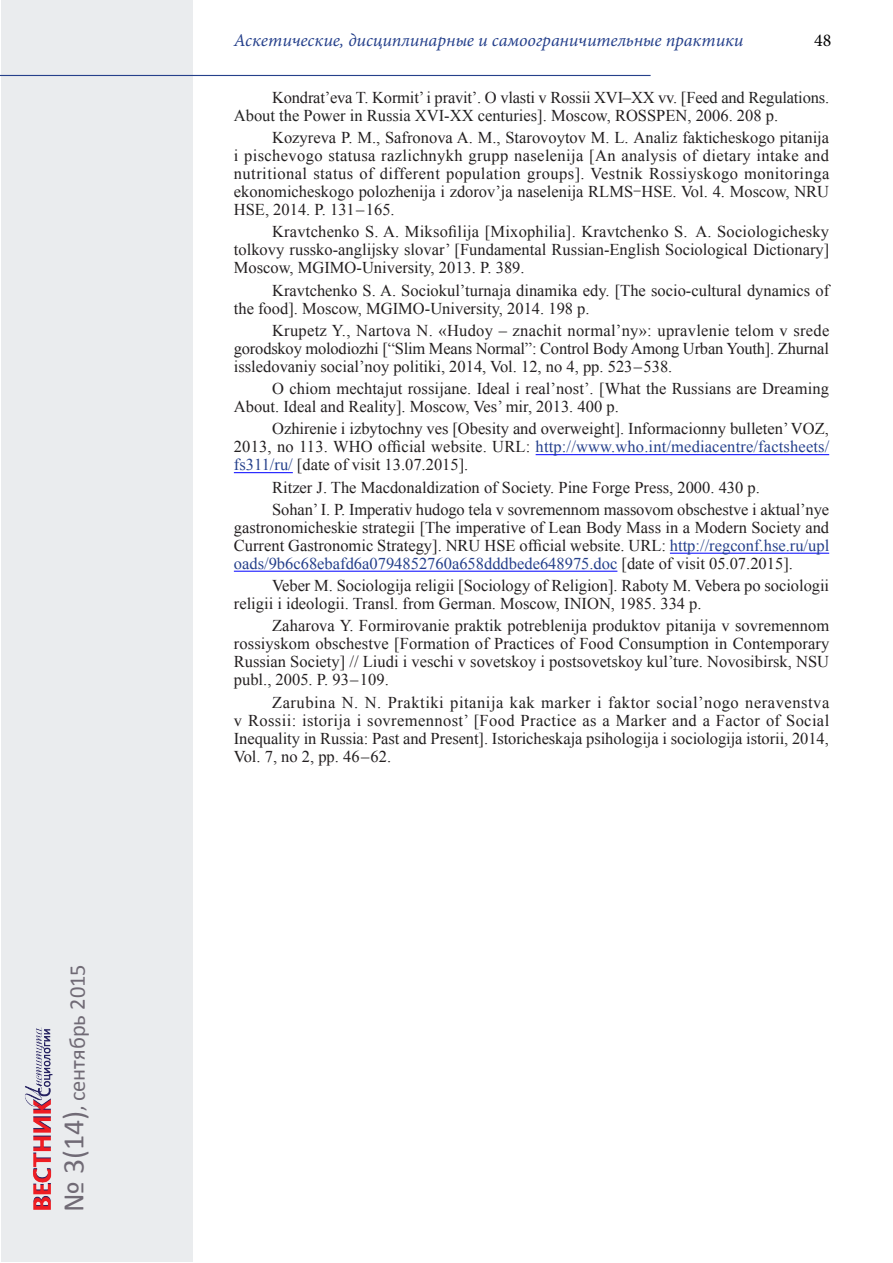
<style>
.page{position:relative;width:893px;height:1263px;background:#fff}
.page>*{position:absolute;margin:0;border:0;box-sizing:border-box;transform-origin:0 0}
.t1{font:22.5px "Calibri";color:#706a75}
.t2{font:italic 18px "Minion Pro";letter-spacing:-.005em;color:#25408b}
.t3{font:18px "Minion Pro";color:#000}
.Список_Библио_Summar{font:16.5px/18px "Times New Roman";color:#231f20;text-align:justify}
.s1{font-size:30px}
.s2{color:#222}
.s3{font-family:"MS Mincho"}
.s4{color:#25408b}
</style>
<div class="page">
<div style="left:1px;top:1px;width:192px;height:1261px;background:#eaecee"></div>
<hr style="left:0;top:75px;width:651px;height:1px;background:#25408b">
<hr style="left:536px;top:454px;width:293px;height:1px;background:#00f">
<hr style="left:234px;top:472px;width:59px;height:1px;background:#00f">
<hr style="left:670px;top:553px;width:159px;height:1px;background:#00f">
<hr style="left:234px;top:571px;width:383px;height:1px;background:#00f">
<img style="left:25px;top:1027px;width:28px;height:183px">
<h1 class="t1" style="left:63px;top:1212px;width:249px;rotate:-90deg"><span class="s1">№ 3(14)</span>, сентябрь 2015</h1>
<p class="t2" style="left:234px;top:28px;width:511px">Аскетические, дисциплинарные и самоограничительные практики</p>
<p class="t3" style="left:814px;top:29px;width:19px">48</p>
<p class="Список_Библио_Summar" style="left:234px;top:88px;width:597px;text-indent:38px">Kondrat’eva T. Kormit’ i pravit’. O vlasti v Rossii XVI–XX vv. [<span class="s2">Feed and Regulations.<br>About the Power in Russia XVI-XX centuries</span>]. Moscow, ROSSPEN, 2006. 208 p.</p>
<p class="Список_Библио_Summar" style="left:234px;top:128px;width:597px;text-indent:38px">Kozyreva P. M., Safronova A. M., Starovoytov M. L. Analiz fakticheskogo pitanija i pischevogo statusa razlichnykh grupp naselenija [An analysis of dietary intake and nutritional status of different population groups]. Vestnik Rossiyskogo monitoringa ekonomicheskogo polozhenija i zdorov’ja naselenija RLMS<span class="s3">‑</span>HSE. Vol. 4. Moscow, NRU HSE, 2014. P. 131 – 165.</p>
<p class="Список_Библио_Summar" style="left:234px;top:223px;width:597px;text-indent:38px">Kravtchenko S. A. Miksofilija [Mixophilia]. Kravtchenko S. A. Sociologichesky tolkovy russko-anglijsky slovar’ [Fundamental Russian-English Sociological Dictionary] Moscow, MGIMO-University, 2013. P. 389.</p>
<p class="Список_Библио_Summar" style="left:234px;top:281px;width:597px;text-indent:38px">Kravtchenko S. A. Sociokul’turnaja dinamika edy. [The socio-cultural dynamics of the food]. Moscow, MGIMO-University, 2014. 198 p.</p>
<p class="Список_Библио_Summar" style="left:234px;top:321px;width:597px;text-indent:38px">Krupetz Y., Nartova N. «Hudoy – znachit normal’ny»: upravlenie telom v srede gorodskoy molodiozhi [“Slim Means Normal”: Control Body Among Urban Youth]. Zhurnal issledovaniy social’noy politiki, 2014, Vol. 12, no 4, pp. 523 – 538.</p>
<p class="Список_Библио_Summar" style="left:234px;top:379px;width:597px;text-indent:38px">O chiom mechtajut rossijane. Ideal i real’nost’. [What the Russians are Dreaming<br>About. Ideal and Reality]. Moscow, Ves’ mir, 2013. 400 p.</p>
<p class="Список_Библио_Summar" style="left:234px;top:420px;width:597px;text-indent:38px">Ozhirenie i izbytochny ves [Obesity and overweight]. Informacionny bulleten’ VOZ, 2013, no 113. WHO official website. URL: <span class="s4">http://www.who.int/mediacentre/factsheets/ fs311/ru/</span> [date of visit 13.07.2015].</p>
<p class="Список_Библио_Summar" style="left:272px;top:478px;width:489px">Ritzer J. The Macdonaldization of Society. Pine Forge Press, 2000. 430 p.</p>
<p class="Список_Библио_Summar" style="left:234px;top:500px;width:597px;text-indent:38px">Sohan’ I. P. Imperativ hudogo tela v sovremennom massovom obschestve i aktual’nye gastronomicheskie strategii [The imperative of Lean Body Mass in a Modern Society and Current Gastronomic Strategy]. NRU HSE official website. URL: <span class="s4">http://regconf.hse.ru/upl oads/9b6c68ebafd6a0794852760a658dddbede648975.doc</span> [date of visit 05.07.2015].</p>
<p class="Список_Библио_Summar" style="left:234px;top:576px;width:597px;text-indent:38px">Veber M. Sociologija religii [Sociology of Religion]. Raboty M. Vebera po sociologii religii i ideologii. Transl. from German. Moscow, INION, 1985. 334 p.</p>
<p class="Список_Библио_Summar" style="left:234px;top:617px;width:597px;text-indent:38px">Zaharova Y. Formirovanie praktik potreblenija produktov pitanija v sovremennom rossiyskom obschestve [Formation of Practices of Food Consumption in Contemporary Russian Society] // Liudi i veschi v sovetskoy i postsovetskoy kul’ture. Novosibirsk, NSU publ., 2005. P. 93 – 109.</p>
<p class="Список_Библио_Summar" style="left:234px;top:693px;width:597px;text-indent:38px">Zarubina N. N. Praktiki pitanija kak marker i faktor social’nogo neravenstva v Rossii: istorija i sovremennost’ [Food Practice as a Marker and a Factor of Social Inequality in Russia: Past and Present]. Istoricheskaja psihologija i sociologija istorii, 2014, Vol. 7, no 2, pp. 46 – 62.</p>
</div>
